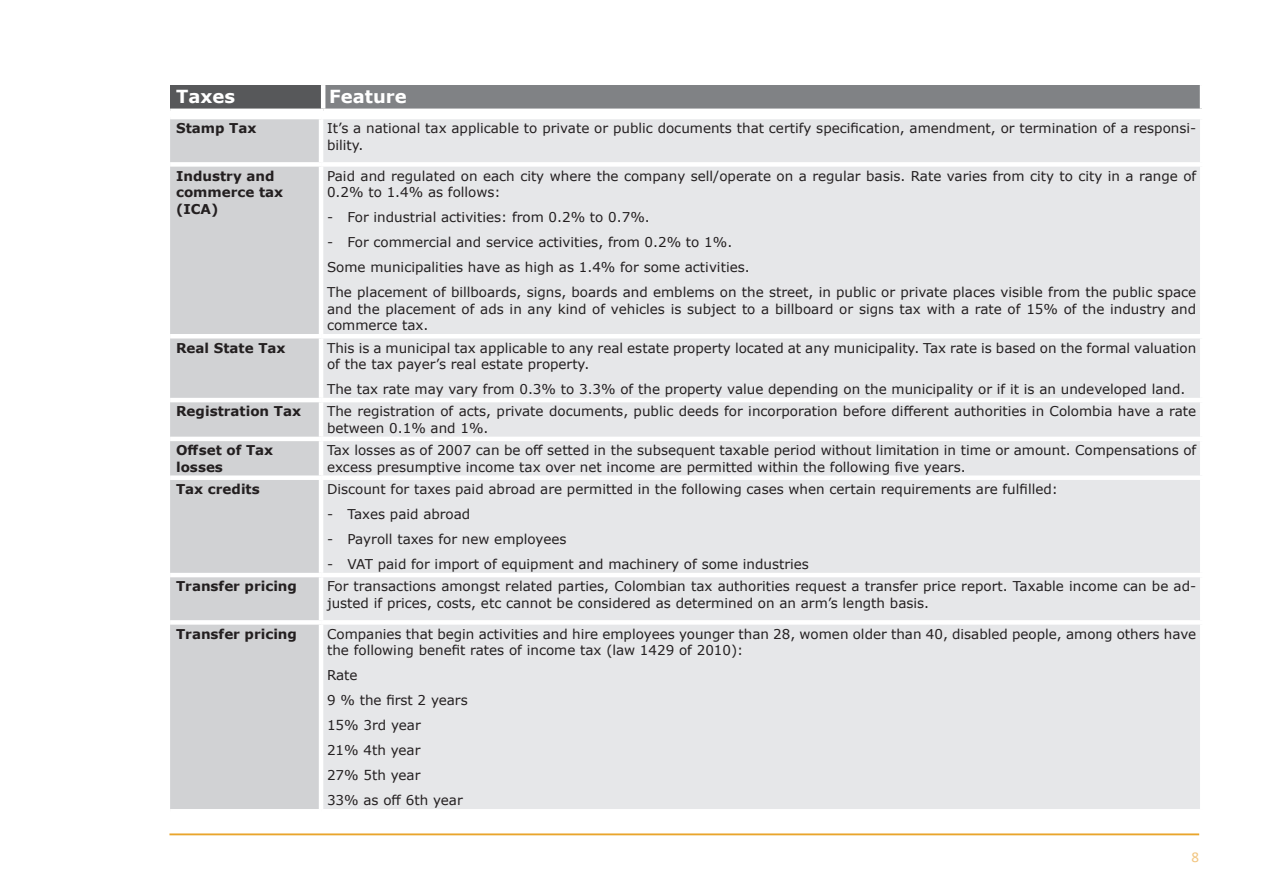
<style>
.page{position:relative;width:1263px;height:893px;background:#fff}
.page>*{position:absolute;margin:0;border:0;box-sizing:border-box;transform-origin:0 0}
.t1{font:700 18px "Verdana";color:#fff}
.t2{font:15px "Calibri";color:#f2c57f}
.t3{font:13.5px/16.5px "Verdana";color:#231f20}
.t4{font:700 13.5px/16.5px "Verdana";color:#231f20}
</style>
<div class="page">
<hr style="left:169px;top:833px;width:1030px;height:2px;background:#e9a52c">
<div style="left:170px;top:119px;width:149px;height:690px;background:#d1d2d4"></div>
<div style="left:323px;top:119px;width:877px;height:690px;background:#e6e7e9"></div>
<div style="left:170px;top:162px;width:151px;height:5px;background:#fff"></div>
<div style="left:321px;top:162px;width:883px;height:5px;background:#fff"></div>
<hr style="left:170px;top:334px;width:151px;height:4px;background:#fff">
<hr style="left:321px;top:334px;width:883px;height:4px;background:#fff">
<hr style="left:170px;top:398px;width:151px;height:4px;background:#fff">
<hr style="left:321px;top:398px;width:883px;height:4px;background:#fff">
<hr style="left:170px;top:437px;width:151px;height:4px;background:#fff">
<hr style="left:321px;top:437px;width:883px;height:4px;background:#fff">
<div style="left:170px;top:475px;width:151px;height:5px;background:#fff"></div>
<div style="left:321px;top:475px;width:883px;height:5px;background:#fff"></div>
<hr style="left:170px;top:573px;width:151px;height:4px;background:#fff">
<hr style="left:321px;top:573px;width:883px;height:4px;background:#fff">
<div style="left:170px;top:620px;width:151px;height:5px;background:#fff"></div>
<div style="left:321px;top:620px;width:883px;height:5px;background:#fff"></div>
<div style="left:170px;top:85px;width:153px;height:26px;background:#57585a"></div>
<div style="left:323px;top:85px;width:879px;height:26px;background:#808285"></div>
<hr style="left:321px;top:85px;width:4px;height:24px;background:#fff">
<hr style="left:1200px;top:85px;width:4px;height:24px;background:#fff">
<hr style="left:170px;top:109px;width:153px;height:4px;background:#fff">
<hr style="left:323px;top:109px;width:881px;height:4px;background:#fff">
<h1 class="t1" style="left:176px;top:84px;width:60px">Taxes</h1>
<h1 class="t1" style="left:329px;top:84px;width:79px">Feature</h1>
<p class="t4" style="left:176px;top:120px;width:82px">Stamp Tax</p>
<p class="t3" style="left:327px;top:120px;width:871px">It’s a national tax applicable to private or public documents that certify specification, amendment, or termination of a responsi&shy;bility.</p>
<p class="t4" style="left:176px;top:167px;width:109px">Industry and commerce tax (ICA)</p>
<p class="t3" style="left:327px;top:167px;width:871px">Paid and regulated on each city where the company sell/operate on a regular basis. Rate varies from city to city in a range of<br>0.2% to 1.4% as follows:</p>
<p class="t3" style="left:327px;top:209px;width:324px">- For industrial activities: from 0.2% to 0.7%.</p>
<p class="t3" style="left:327px;top:230px;width:871px;line-height:25px">- For commercial and service activities, from 0.2% to 1%.<br>Some municipalities have as high as 1.4% for some activities.<br>The placement of billboards, signs, boards and emblems on the street, in public or private places visible from the public space</p>
<p class="t3" style="left:327px;top:300px;width:871px">and the placement of ads in any kind of vehicles is subject to a billboard or signs tax with a rate of 15% of the industry and commerce tax.</p>
<p class="t4" style="left:176px;top:339px;width:111px">Real State Tax</p>
<p class="t3" style="left:327px;top:339px;width:871px">This is a municipal tax applicable to any real estate property located at any municipality. Tax rate is based on the formal valuation of the tax payer’s real estate property.</p>
<p class="t3" style="left:327px;top:381px;width:860px">The tax rate may vary from 0.3% to 3.3% of the property value depending on the municipality or if it is an undeveloped land.</p>
<p class="t4" style="left:176px;top:403px;width:126px">Registration Tax</p>
<p class="t3" style="left:327px;top:403px;width:871px">The registration of acts, private documents, public deeds for incorporation before different authorities in Colombia have a rate between 0.1% and 1%.</p>
<p class="t4" style="left:176px;top:442px;width:99px">Offset of Tax losses</p>
<p class="t3" style="left:327px;top:442px;width:871px">Tax losses as of 2007 can be off setted in the subsequent taxable period without limitation in time or amount. Compensations of excess presumptive income tax over net income are permitted within the following five years.</p>
<p class="t4" style="left:176px;top:481px;width:85px">Tax credits</p>
<p class="t3" style="left:327px;top:481px;width:732px">Discount for taxes paid abroad are permitted in the following cases when certain requirements are fulfilled:</p>
<p class="t3" style="left:327px;top:506px;width:145px">- Taxes paid abroad</p>
<p class="t3" style="left:327px;top:531px;width:241px">- Payroll taxes for new employees</p>
<p class="t3" style="left:327px;top:556px;width:483px">- VAT paid for import of equipment and machinery of some industries</p>
<p class="t4" style="left:176px;top:578px;width:122px">Transfer pricing</p>
<p class="t3" style="left:327px;top:578px;width:871px">For transactions amongst related parties, Colombian tax authorities request a transfer price report. Taxable income can be ad&shy;justed if prices, costs, etc cannot be considered as determined on an arm’s length basis.</p>
<p class="t4" style="left:176px;top:625px;width:122px">Transfer pricing</p>
<p class="t3" style="left:327px;top:625px;width:871px">Companies that begin activities and hire employees younger than 28, women older than 40, disabled people, among others have the following benefit rates of income tax (law 1429 of 2010):</p>
<p class="t3" style="left:327px;top:663px;width:142px;line-height:25px">Rate<br>9 % the first 2 years<br>15% 3rd year<br>21% 4th year<br>27% 5th year<br>33% as off 6th year</p>
<p class="t2" style="left:1191px;top:846px;width:9px">8</p>
</div>
